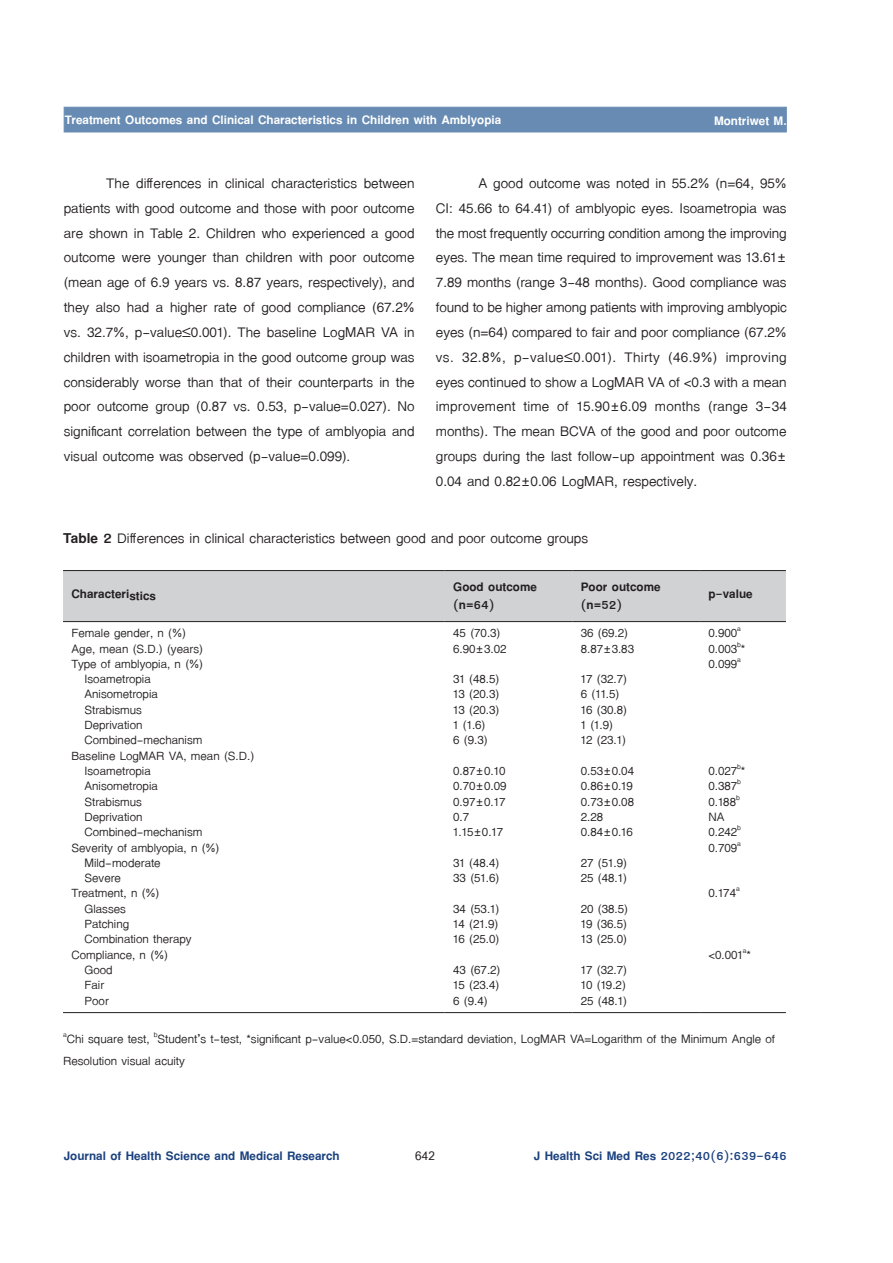
<style>
.page{position:relative;width:893px;height:1263px;background:#fff}
.page>*{position:absolute;margin:0;border:0;box-sizing:border-box;transform-origin:0 0}
.t1{font:21px/24.8px "TF Lanna";color:#231f20;text-align:justify}
.t2{font:18px/15.3px "TF Lanna";color:#231f20}
.t3{font:700 18px "TF Lanna";color:#fff}
.t4{font:700 18px "TF Lanna";color:#1b417f}
.t5{font:700 18px/18px "TF Lanna";color:#231f20}
.t6{font:700 18px "Cordia UPC";color:#231f20}
.s1{font-weight:700}
</style>
<div class="page">
<div style="left:64px;top:107px;width:723px;height:25px;background:#678bb3"></div>
<div style="left:63px;top:571px;width:723px;height:50px;background:#d1d2d4"></div>
<hr style="left:63px;top:570px;width:382px;height:1px;background:#231f20">
<hr style="left:445px;top:570px;width:127px;height:1px;background:#231f20">
<hr style="left:572px;top:570px;width:128px;height:1px;background:#231f20">
<hr style="left:700px;top:570px;width:86px;height:1px;background:#231f20">
<hr style="left:63px;top:621px;width:382px;height:1px;background:#231f20">
<hr style="left:445px;top:621px;width:127px;height:1px;background:#231f20">
<hr style="left:572px;top:621px;width:128px;height:1px;background:#231f20">
<hr style="left:700px;top:621px;width:86px;height:1px;background:#231f20">
<hr style="left:63px;top:1012px;width:382px;height:1px;background:#231f20">
<hr style="left:445px;top:1012px;width:127px;height:1px;background:#231f20">
<hr style="left:572px;top:1012px;width:128px;height:1px;background:#231f20">
<hr style="left:700px;top:1012px;width:86px;height:1px;background:#231f20">
<p class="t3" style="left:65px;top:109px;width:438px">Treatment Outcomes and Clinical Characteristics in Children with Amblyopia</p>
<p class="t3" style="left:714px;top:109px;width:74px">Montriwet M.</p>
<p class="t1" style="left:64px;top:171px;width:352px;text-indent:43px">The differences in clinical characteristics between patients with good outcome and those with poor outcome are shown in Table 2. Children who experienced a good outcome were younger than children with poor outcome (mean age of 6.9 years vs. 8.87 years, respectively), and they also had a higher rate of good compliance (67.2% vs. 32.7%, p-value≤0.001). The baseline LogMAR VA in children with isoametropia in the good outcome group was considerably worse than that of their counterparts in the poor outcome group (0.87 vs. 0.53, p-value=0.027). No significant correlation between the type of amblyopia and visual outcome was observed (p-value=0.099).</p>
<p class="t1" style="left:436px;top:171px;width:353px;text-indent:43px">A good outcome was noted in 55.2% (n=64, 95% CI: 45.66 to 64.41) of amblyopic eyes. Isoametropia was the most frequently occurring condition among the improving eyes. The mean time required to improvement was 13.61± 7.89 months (range 3-48 months). Good compliance was found to be higher among patients with improving amblyopic eyes (n=64) compared to fair and poor compliance (67.2% vs. 32.8%, p-value≤0.001). Thirty (46.9%) improving eyes continued to show a LogMAR VA of &lt;0.3 with a mean improvement time of 15.90±6.09 months (range 3-34 months). The mean BCVA of the good and poor outcome groups during the last follow-up appointment was 0.36± 0.04 and 0.82±0.06 LogMAR, respectively.</p>
<p class="t1" style="left:63px;top:525px;width:527px"><span class="s1">Table 2</span> Differences in clinical characteristics between good and poor outcome groups</p>
<p class="t5" style="left:72px;top:585px;width:86px">Characteristics</p>
<p class="t5" style="left:453px;top:577px;width:85px">Good outcome (n=64)</p>
<p class="t5" style="left:581px;top:577px;width:81px">Poor outcome (n=52)</p>
<p class="t5" style="left:708px;top:585px;width:46px">p-value</p>
<p class="t2" style="left:72px;top:626px;width:116px">Female gender, n (%)</p>
<p class="t2" style="left:453px;top:626px;width:49px">45 (70.3)</p>
<p class="t2" style="left:581px;top:626px;width:49px">36 (69.2)</p>
<p class="t2" style="left:708px;top:626px;width:34px">0.900<sup>a</sup></p>
<p class="t2" style="left:72px;top:641px;width:133px">Age, mean (S.D.) (years)</p>
<p class="t2" style="left:453px;top:641px;width:55px">6.90±3.02</p>
<p class="t2" style="left:581px;top:641px;width:55px">8.87±3.83</p>
<p class="t2" style="left:708px;top:641px;width:39px">0.003<sup>b</sup>*</p>
<p class="t2" style="left:72px;top:656px;width:133px">Type of amblyopia, n (%)</p>
<p class="t2" style="left:708px;top:656px;width:34px">0.099<sup>a</sup></p>
<p class="t2" style="left:84px;top:671px;width:68px">Isoametropia</p>
<p class="t2" style="left:453px;top:671px;width:48px">31 (48.5)</p>
<p class="t2" style="left:581px;top:671px;width:48px">17 (32.7)</p>
<p class="t2" style="left:84px;top:687px;width:75px">Anisometropia</p>
<p class="t2" style="left:453px;top:687px;width:48px">13 (20.3)</p>
<p class="t2" style="left:581px;top:687px;width:40px">6 (11.5)</p>
<p class="t2" style="left:84px;top:702px;width:59px">Strabismus</p>
<p class="t2" style="left:453px;top:702px;width:48px">13 (20.3)</p>
<p class="t2" style="left:581px;top:702px;width:48px">16 (30.8)</p>
<p class="t2" style="left:84px;top:717px;width:59px">Deprivation</p>
<p class="t2" style="left:453px;top:717px;width:34px">1 (1.6)</p>
<p class="t2" style="left:581px;top:717px;width:34px">1 (1.9)</p>
<p class="t2" style="left:84px;top:733px;width:119px">Combined-mechanism</p>
<p class="t2" style="left:453px;top:733px;width:36px">6 (9.3)</p>
<p class="t2" style="left:581px;top:733px;width:47px">12 (23.1)</p>
<p class="t2" style="left:84px;top:748px;width:171px;text-indent:-13px">Baseline LogMAR VA, mean (S.D.)<br>Isoametropia</p>
<p class="t2" style="left:453px;top:763px;width:54px">0.87±0.10</p>
<p class="t2" style="left:581px;top:763px;width:55px">0.53±0.04</p>
<p class="t2" style="left:708px;top:763px;width:39px">0.027<sup>b</sup>*</p>
<p class="t2" style="left:84px;top:779px;width:75px">Anisometropia</p>
<p class="t2" style="left:453px;top:779px;width:55px">0.70±0.09</p>
<p class="t2" style="left:581px;top:779px;width:54px">0.86±0.19</p>
<p class="t2" style="left:708px;top:779px;width:34px">0.387<sup>b</sup></p>
<p class="t2" style="left:84px;top:794px;width:59px">Strabismus</p>
<p class="t2" style="left:453px;top:794px;width:54px">0.97±0.17</p>
<p class="t2" style="left:581px;top:794px;width:55px">0.73±0.08</p>
<p class="t2" style="left:708px;top:794px;width:33px">0.188<sup>b</sup></p>
<p class="t2" style="left:84px;top:809px;width:59px">Deprivation</p>
<p class="t2" style="left:453px;top:809px;width:18px">0.7</p>
<p class="t2" style="left:581px;top:809px;width:24px">2.28</p>
<p class="t2" style="left:708px;top:809px;width:18px">NA</p>
<p class="t2" style="left:84px;top:824px;width:119px">Combined-mechanism</p>
<p class="t2" style="left:453px;top:824px;width:52px">1.15±0.17</p>
<p class="t2" style="left:581px;top:824px;width:54px">0.84±0.16</p>
<p class="t2" style="left:708px;top:824px;width:34px">0.242<sup>b</sup></p>
<p class="t2" style="left:72px;top:840px;width:149px">Severity of amblyopia, n (%)</p>
<p class="t2" style="left:708px;top:840px;width:34px">0.709<sup>a</sup></p>
<p class="t2" style="left:84px;top:855px;width:78px">Mild-moderate</p>
<p class="t2" style="left:453px;top:855px;width:48px">31 (48.4)</p>
<p class="t2" style="left:581px;top:855px;width:48px">27 (51.9)</p>
<p class="t2" style="left:84px;top:870px;width:38px">Severe</p>
<p class="t2" style="left:453px;top:870px;width:48px">33 (51.6)</p>
<p class="t2" style="left:581px;top:870px;width:48px">25 (48.1)</p>
<p class="t2" style="left:72px;top:886px;width:89px">Treatment, n (%)</p>
<p class="t2" style="left:708px;top:886px;width:33px">0.174<sup>a</sup></p>
<p class="t2" style="left:84px;top:901px;width:43px">Glasses</p>
<p class="t2" style="left:453px;top:901px;width:48px">34 (53.1)</p>
<p class="t2" style="left:581px;top:901px;width:49px">20 (38.5)</p>
<p class="t2" style="left:84px;top:916px;width:46px">Patching</p>
<p class="t2" style="left:453px;top:916px;width:47px">14 (21.9)</p>
<p class="t2" style="left:581px;top:916px;width:48px">19 (36.5)</p>
<p class="t2" style="left:84px;top:932px;width:109px">Combination therapy</p>
<p class="t2" style="left:453px;top:932px;width:48px">16 (25.0)</p>
<p class="t2" style="left:581px;top:932px;width:48px">13 (25.0)</p>
<p class="t2" style="left:72px;top:947px;width:98px">Compliance, n (%)</p>
<p class="t2" style="left:708px;top:947px;width:44px">&lt;0.001<sup>a</sup>*</p>
<p class="t2" style="left:84px;top:962px;width:30px">Good</p>
<p class="t2" style="left:453px;top:962px;width:49px">43 (67.2)</p>
<p class="t2" style="left:581px;top:962px;width:48px">17 (32.7)</p>
<p class="t2" style="left:84px;top:977px;width:21px">Fair</p>
<p class="t2" style="left:453px;top:977px;width:48px">15 (23.4)</p>
<p class="t2" style="left:581px;top:977px;width:47px">10 (19.2)</p>
<p class="t2" style="left:84px;top:993px;width:26px">Poor</p>
<p class="t2" style="left:453px;top:993px;width:36px">6 (9.4)</p>
<p class="t2" style="left:63px;top:981px;width:714px;line-height:38.4px;text-indent:518px">25 (48.1)<br><sup>a</sup>Chi square test, <sup>b</sup>Student’s t-test, *significant p-value&lt;0.050, S.D.=standard deviation, LogMAR VA=Logarithm of the Minimum Angle of</p>
<p class="t2" style="left:63px;top:1053px;width:123px">Resolution visual acuity</p>
<p class="t4" style="left:64px;top:1145px;width:277px">Journal of Health Science and Medical Research</p>
<p class="t6" style="left:415px;top:1145px;width:21px">642</p>
<p class="t4" style="left:534px;top:1145px;width:254px">J Health Sci Med Res 2022;40(6):639-646</p>
</div>
